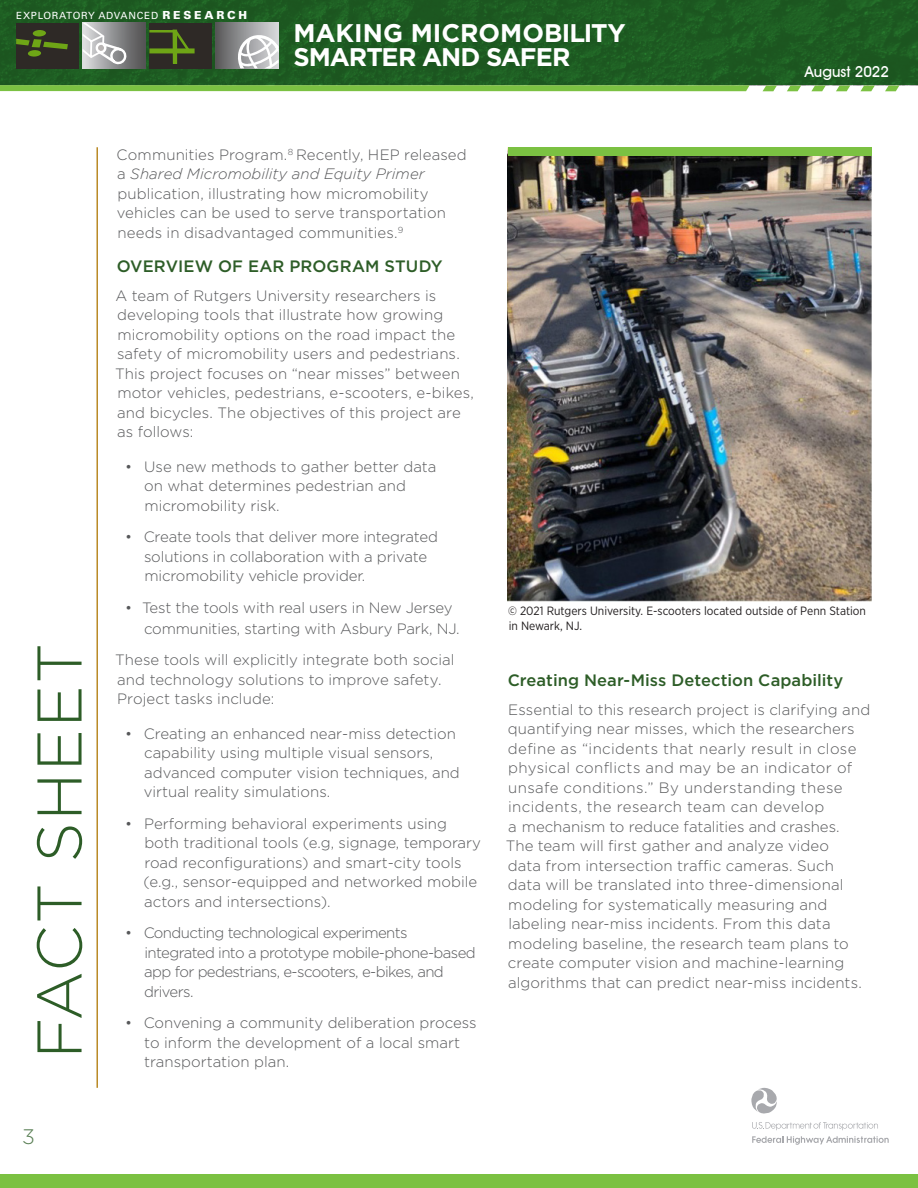
<style>
.page{position:relative;width:918px;height:1188px;background:#fff}
.page>*{position:absolute;margin:0;border:0;box-sizing:border-box;transform-origin:0 0}
.t1{font:300 63px "Gotham";letter-spacing:.025em;color:#2d5d27}
.t2{font:700 25.5px/24px "Gotham";letter-spacing:-.025em;color:#fff}
.t3{font:300 21px "Gotham";color:#577d52}
.t4{font:500 16.5px "Gotham";letter-spacing:.005em;color:#2d5d27}
.t5{font:300 15px/19.5px "Gotham";color:#57585a}
.t6{font:300 15px/19.5px "Gotham";letter-spacing:-.04em;color:#57585a}
.t7{font:500 15px "Avant Garde IT Cby BT";color:#fff}
.t8{font:12px "Gotham Narrow";color:#231f20}
.t9{font:9.9px "Univers LT Std";letter-spacing:.075em;color:#fff}
.s1{font-weight:900;font-size:11.1px}
.s2{font-style:italic}
</style>
<div class="page">
<img style="left:0;top:0;width:918px;height:85px">
<div style="left:0;top:1174px;width:918px;height:14px;background:#7bc142"></div>
<hr style="left:96px;top:147px;width:2px;height:941px;background:#ba8a26">
<svg style="left:0;top:85px;width:750px;height:6px;background:#7dc046"></svg>
<svg style="left:763px;top:86px;width:14px;height:5px"></svg>
<svg style="left:787px;top:86px;width:14px;height:5px"></svg>
<svg style="left:811px;top:86px;width:15px;height:5px"></svg>
<svg style="left:836px;top:86px;width:14px;height:5px"></svg>
<svg style="left:860px;top:86px;width:15px;height:5px"></svg>
<svg style="left:885px;top:86px;width:14px;height:5px"></svg>
<svg style="left:752px;top:1122px;width:126px;height:8px"></svg>
<svg style="left:751px;top:1087px;width:26px;height:27px"></svg>
<svg style="left:752px;top:1136px;width:137px;height:9px"></svg>
<div style="left:149px;top:23px;width:63px;height:45px;background:#2e2926"></div>
<div style="left:216px;top:23px;width:63px;height:45px;background:linear-gradient(to right,#5c5c5d,#dcdddf)"></div>
<div style="left:83px;top:23px;width:62px;height:45px;background:linear-gradient(to right,#dbdcde,#4f4f50)"></div>
<div style="left:16px;top:23px;width:63px;height:45px;background:#2e2926"></div>
<svg style="left:16px;top:39px;width:52px;height:10px"></svg>
<div style="left:33px;top:30px;width:13px;height:7px;background:#6ea516;border-radius:50%"></div>
<div style="left:28px;top:50px;width:13px;height:7px;background:#6ea516;border-radius:50%"></div>
<svg style="left:81px;top:21px;width:47px;height:44px"></svg>
<svg style="left:148px;top:29px;width:44px;height:25px"></svg>
<div style="left:173px;top:30px;width:4px;height:34px;border:4px solid #6ea516"></div>
<svg style="left:233px;top:30px;width:46px;height:38px"></svg>
<img style="left:508px;top:155px;width:364px;height:447px">
<div style="left:508px;top:147px;width:364px;height:8px;background:#7bc142"></div>
<p class="t9" style="left:16px;top:9px;width:232px">EXPLORATORY ADVANCED <span class="s1">R E S E A R C H</span></p>
<h2 class="t2" style="left:293px;top:20px;width:334px">MAKING MICROMOBILITY<br>SMARTER AND SAFER</h2>
<p class="t7" style="left:805px;top:63px;width:86px">August 2022</p>
<h1 class="t1" style="left:19px;top:1059px;width:417px;rotate:-90deg">FACT SHEET</h1>
<h3 class="t3" style="left:22px;top:1123px;width:14px">3</h3>
<p class="t5" style="left:117px;top:144px;width:352px">Communities Program.<sup>8</sup> Recently, HEP released a <span class="s2">Shared Micromobility and Equity Primer </span>publication, illustrating how micromobility vehicles can be used to serve transportation needs in disadvantaged communities.<sup>9</sup></p>
<h1 class="t4" style="left:117px;top:256px;width:327px">OVERVIEW OF EAR PROGRAM STUDY</h1>
<p class="t5" style="left:115px;top:285px;width:360px">A team of Rutgers University researchers is developing tools that illustrate how growing micromobility options on the road impact the safety of micromobility users and pedestrians.<br>This project focuses on “near misses” between motor vehicles, pedestrians, e‑scooters, e‑bikes, and bicycles. The objectives of this project are as follows:</p>
<p class="t5" style="left:144px;top:456px;width:294px;text-indent:-19px">• Use new methods to gather better data on what determines pedestrian and micromobility risk.</p>
<p class="t5" style="left:144px;top:527px;width:295px;text-indent:-19px">• Create tools that deliver more integrated solutions in collaboration with a private micromobility vehicle provider.</p>
<p class="t5" style="left:144px;top:597px;width:317px;line-height:21px;text-indent:-19px">• Test the tools with real users in New Jersey communities, starting with Asbury Park, NJ.</p>
<p class="t5" style="left:115px;top:650px;width:341px">These tools will explicitly integrate both social and technology solutions to improve safety.<br>Project tasks include:</p>
<p class="t5" style="left:144px;top:723px;width:318px;text-indent:-19px">• Creating an enhanced near‑miss detection capability using multiple visual sensors, advanced computer vision techniques, and virtual reality simulations.</p>
<p class="t5" style="left:143px;top:813px;width:339px;text-indent:-18px">• Performing behavioral experiments using both traditional tools (e.g, signage, temporary road reconfigurations) and smart‑city tools (e.g., sensor‑equipped and networked mobile actors and intersections).</p>
<p class="t6" style="left:144px;top:923px;width:333px;text-indent:-19px">• Conducting technological experiments integrated into a prototype mobile‑phone‑based app for pedestrians, e‑scooters, e‑bikes, and drivers.</p>
<p class="t5" style="left:144px;top:1013px;width:334px;text-indent:-19px">• Convening a community deliberation process to inform the development of a local smart transportation plan.</p>
<p class="t8" style="left:508px;top:604px;width:359px">© 2021 Rutgers University. E-scooters located outside of Penn Station</p>
<p class="t8" style="left:509px;top:618px;width:75px">in Newark, NJ.</p>
<h2 class="t4" style="left:508px;top:669px;width:337px">Creating Near-Miss Detection Capability</h2>
<p class="t5" style="left:506px;top:699px;width:366px">Essential to this research project is clarifying and quantifying near misses, which the researchers define as “incidents that nearly result in close physical conflicts and may be an indicator of unsafe conditions.” By understanding these incidents, the research team can develop<br>a mechanism to reduce fatalities and crashes.<br>The team will first gather and analyze video<br>data from intersection traffic cameras. Such<br>data will be translated into three‑dimensional modeling for systematically measuring and labeling near‑miss incidents. From this data modeling baseline, the research team plans to create computer vision and machine‑learning algorithms that can predict near‑miss incidents.</p>
</div>
